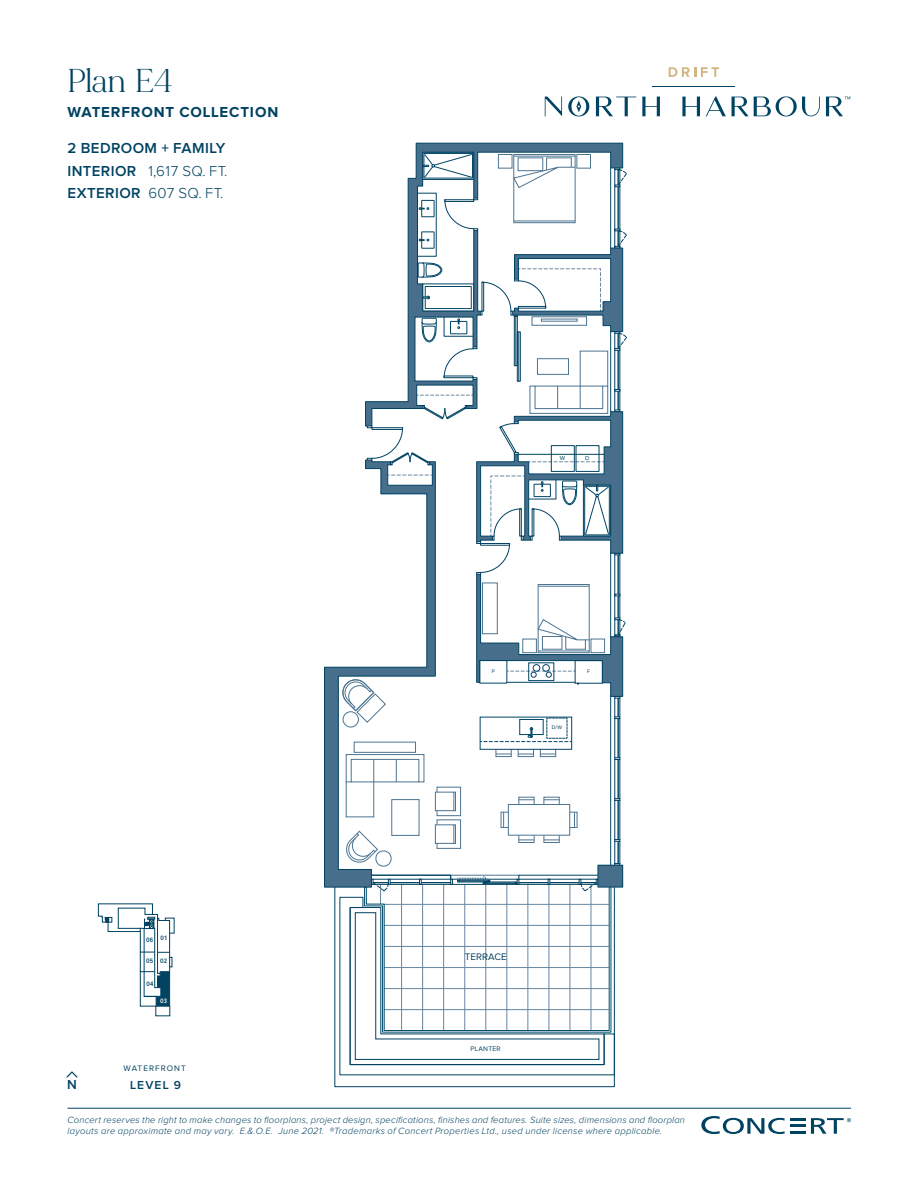
<style>
.page{position:relative;width:918px;height:1188px;background:#fff}
.page>*{position:absolute;margin:0;border:0;box-sizing:border-box;transform-origin:0 0}
.t1{font:33px "MADE Mirage";letter-spacing:-.015em;color:#004262}
.t2{font:600 15px/22.5px "Proxima Nova";letter-spacing:.03em;color:#004262}
.t3{font:700 15px "Proxima Nova";letter-spacing:.055em;color:#004262}
.t4{font:600 13.5px "Proxima Nova";color:#004262}
.t5{font:600 12px "Proxima Nova";letter-spacing:.1em;color:#004262}
.t6{font:9.9px "Proxima Nova";color:#004262}
.t7{font:italic 300 9.3px/11.2px "Proxima Nova";letter-spacing:.02em;color:#004262}
.t8{font:8.25px "Proxima Nova";letter-spacing:.125em;color:#004262}
.t9{font:6.75px "Proxima Nova";letter-spacing:.04em;color:#004262}
.t10{font:600 6.6px "Proxima Nova Cond";letter-spacing:.045em;color:#004262}
.t11{font:600 6.6px "Proxima Nova Cond";color:#fff}
.t12{font:6px "Proxima Nova";color:#004262}
.t13{font:5.25px "Proxima Nova";color:#004262}
.s1{font-weight:300}
</style>
<div class="page">
<svg style="left:66px;top:1071px;width:12px;height:7px"></svg>
<svg style="left:98px;top:903px;width:77px;height:104px"></svg>
<svg style="left:540px;top:749px;width:16px;height:8px"></svg>
<svg style="left:518px;top:749px;width:16px;height:8px"></svg>
<svg style="left:496px;top:749px;width:16px;height:8px"></svg>
<svg style="left:437px;top:787px;width:24px;height:62px"></svg>
<div style="left:508px;top:804px;width:62px;height:31px;border:1px solid #4d7491"></div>
<svg style="left:518px;top:797px;width:17px;height:8px"></svg>
<svg style="left:544px;top:797px;width:16px;height:8px"></svg>
<svg style="left:518px;top:835px;width:17px;height:8px"></svg>
<svg style="left:501px;top:812px;width:8px;height:16px"></svg>
<svg style="left:569px;top:812px;width:8px;height:16px"></svg>
<svg style="left:544px;top:835px;width:16px;height:8px"></svg>
<hr style="left:618px;top:719px;width:1px;height:39px;background:#004262">
<hr style="left:618px;top:759px;width:1px;height:40px;background:#004262">
<hr style="left:618px;top:800px;width:1px;height:40px;background:#004262">
<hr style="left:620px;top:719px;width:1px;height:39px;background:#004363">
<hr style="left:615px;top:719px;width:1px;height:39px;background:#004363">
<hr style="left:610px;top:696px;width:1px;height:169px;background:#004363">
<hr style="left:620px;top:759px;width:1px;height:40px;background:#004363">
<hr style="left:615px;top:759px;width:1px;height:40px;background:#004363">
<hr style="left:620px;top:800px;width:1px;height:40px;background:#004363">
<hr style="left:615px;top:800px;width:1px;height:40px;background:#004363">
<svg style="left:340px;top:897px;width:275px;height:178px"></svg>
<svg style="left:615px;top:839px;width:6px;height:26px"></svg>
<svg style="left:615px;top:798px;width:5px;height:3px"></svg>
<svg style="left:350px;top:875px;width:261px;height:190px"></svg>
<div style="left:598px;top:865px;width:25px;height:22px;background:#476f8c"></div>
<div style="left:598px;top:865px;width:25px;height:22px;border:1px solid #004262"></div>
<svg style="left:324px;top:666px;width:112px;height:221px"></svg>
<svg style="left:342px;top:411px;width:284px;height:331px"></svg>
<svg style="left:365px;top:143px;width:258px;height:283px"></svg>
<hr style="left:653px;top:86px;width:82px;height:1px;background:#004363">
<svg style="left:669px;top:67px;width:50px;height:10px"></svg>
<svg style="left:545px;top:97px;width:17px;height:19px"></svg>
<svg style="left:596px;top:97px;width:40px;height:19px"></svg>
<svg style="left:642px;top:97px;width:18px;height:19px"></svg>
<svg style="left:568px;top:96px;width:21px;height:20px"></svg>
<svg style="left:682px;top:97px;width:18px;height:19px"></svg>
<svg style="left:706px;top:97px;width:20px;height:19px"></svg>
<svg style="left:732px;top:96px;width:88px;height:20px"></svg>
<svg style="left:826px;top:96px;width:24px;height:20px"></svg>
<hr style="left:68px;top:1108px;width:783px;height:1px;background:#004262">
<hr style="left:790px;top:1118px;width:15px;height:3px;background:#004262">
<hr style="left:790px;top:1124px;width:15px;height:3px;background:#004262">
<hr style="left:790px;top:1131px;width:15px;height:3px;background:#004262">
<svg style="left:701px;top:1116px;width:84px;height:18px"></svg>
<svg style="left:811px;top:1118px;width:40px;height:16px"></svg>
<p class="t1" style="left:68px;top:60px;width:107px">Plan E4</p>
<h2 class="t3" style="left:68px;top:105px;width:212px">WATERFRONT COLLECTION</h2>
<p class="t2" style="left:68px;top:137px;width:161px">2 BEDROOM + FAMILY<br>INTERIOR <span class="s1">1,617 SQ. FT.<br></span>EXTERIOR <span class="s1">607 SQ. FT.</span></p>
<p class="t10" style="left:161px;top:934px;width:8px">01</p>
<p class="t10" style="left:160px;top:958px;width:9px">02</p>
<p class="t11" style="left:160px;top:997px;width:9px">03</p>
<p class="t10" style="left:146px;top:937px;width:9px">06</p>
<p class="t10" style="left:146px;top:958px;width:9px">05</p>
<p class="t10" style="left:146px;top:981px;width:8px">04</p>
<h3 class="t4" style="left:67px;top:1079px;width:11px">N</h3>
<p class="t8" style="left:124px;top:1065px;width:64px">WATERFRONT</p>
<p class="t5" style="left:130px;top:1080px;width:52px">LEVEL 9</p>
<p class="t12" style="left:560px;top:455px;width:7px">W</p>
<p class="t12" style="left:585px;top:455px;width:6px">D</p>
<p class="t13" style="left:492px;top:669px;width:5px">P</p>
<p class="t13" style="left:587px;top:669px;width:4px">F</p>
<p class="t13" style="left:552px;top:725px;width:12px">D/W</p>
<p class="t6" style="left:465px;top:952px;width:44px">TERRACE</p>
<p class="t9" style="left:470px;top:1045px;width:32px">PLANTER</p>
<p class="t7" style="left:68px;top:1114px;width:619px">Concert reserves the right to make changes to floorplans, project design, specifications, finishes and features. Suite sizes, dimensions and floorplan layouts are approximate and may vary. E.&amp;.O.E. June 2021. ®Trademarks of Concert Properties Ltd., used under license where applicable.</p>
</div>
